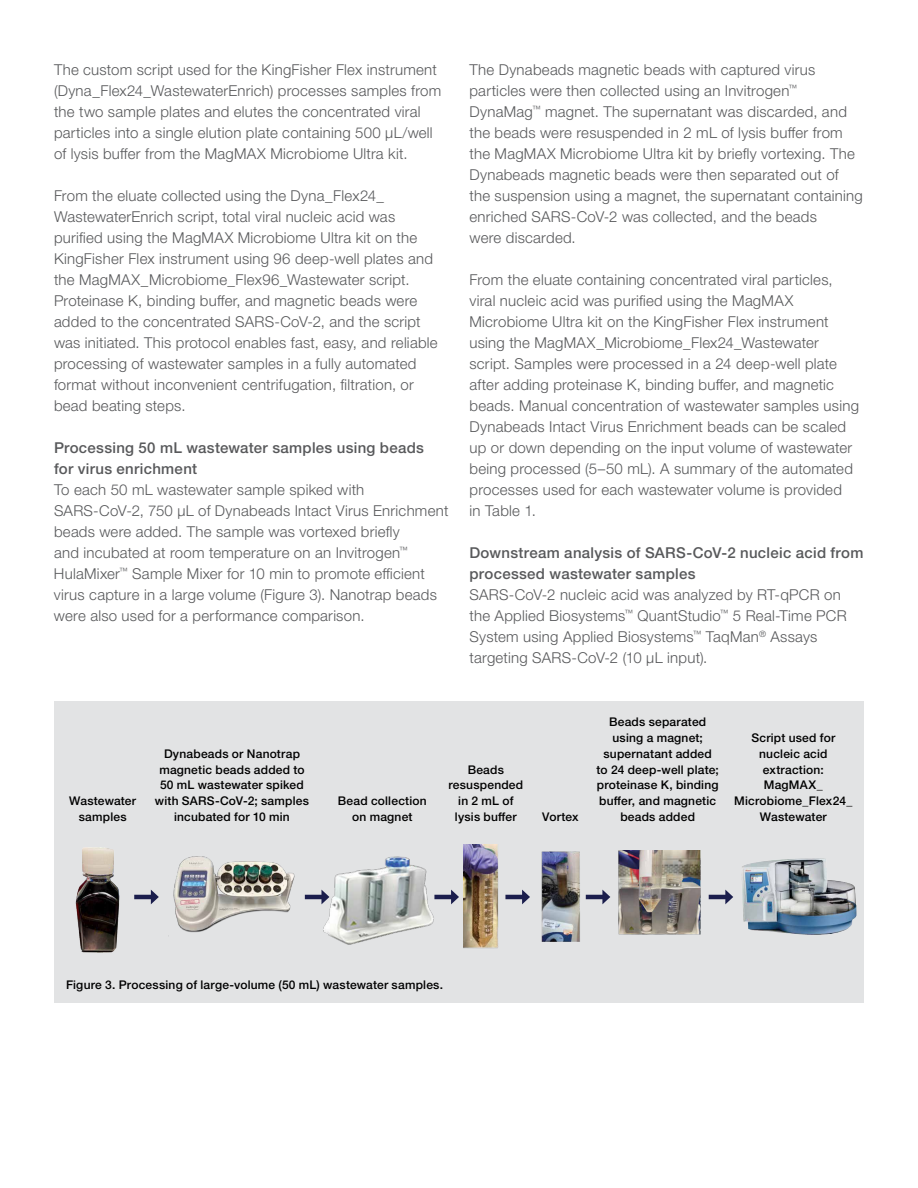
<style>
.page{position:relative;width:918px;height:1188px;background:#fff}
.page>*{position:absolute;margin:0;border:0;box-sizing:border-box;transform-origin:0 0}
.t1{font:300 15px/21px "Helvetica Neue LTW1 G";letter-spacing:.015em;color:#58595b}
.t2{font:500 15px/21px "Helvetica Neue LTW1 G";letter-spacing:.02em;color:#58595b}
.t3{font:500 12px/15.8px "Helvetica Neue LTW1 G";letter-spacing:.02em;color:#000;text-align:center}
</style>
<div class="page">
<div style="left:54px;top:701px;width:810px;height:302px;background:#e2e3e4"></div>
<img style="left:168px;top:856px;width:127px;height:80px">
<img style="left:315px;top:856px;width:135px;height:89px">
<img style="left:463px;top:845px;width:130px;height:104px">
<img style="left:618px;top:851px;width:83px;height:84px">
<img style="left:742px;top:858px;width:115px;height:77px">
<img style="left:75px;top:847px;width:45px;height:106px">
<hr style="left:134px;top:895px;width:19px;height:4px;background:#1b1e4d">
<svg style="left:151px;top:890px;width:8px;height:14px"></svg>
<hr style="left:305px;top:895px;width:18px;height:4px;background:#1b1e4d">
<svg style="left:321px;top:890px;width:8px;height:14px"></svg>
<hr style="left:434px;top:895px;width:19px;height:4px;background:#1b1e4d">
<svg style="left:451px;top:890px;width:8px;height:14px"></svg>
<hr style="left:586px;top:895px;width:18px;height:4px;background:#1b1e4d">
<svg style="left:602px;top:890px;width:8px;height:14px"></svg>
<hr style="left:505px;top:895px;width:19px;height:4px;background:#1b1e4d">
<svg style="left:522px;top:890px;width:8px;height:14px"></svg>
<hr style="left:709px;top:895px;width:18px;height:4px;background:#1b1e4d">
<svg style="left:725px;top:890px;width:8px;height:14px"></svg>
<p class="t1" style="left:54px;top:59px;width:389px">The custom script used for the KingFisher Flex instrument (Dyna_Flex24_WastewaterEnrich) processes samples from the two sample plates and elutes the concentrated viral particles into a single elution plate containing 500 µL/well of lysis buffer from the MagMAX Microbiome Ultra kit.</p>
<p class="t1" style="left:54px;top:185px;width:385px">From the eluate collected using the Dyna_Flex24_ WastewaterEnrich script, total viral nucleic acid was purified using the MagMAX Microbiome Ultra kit on the KingFisher Flex instrument using 96 deep-well plates and the MagMAX_Microbiome_Flex96_Wastewater script.<br>Proteinase K, binding buffer, and magnetic beads were added to the concentrated SARS-CoV-2, and the script was initiated. This protocol enables fast, easy, and reliable processing of wastewater samples in a fully automated format without inconvenient centrifugation, filtration, or bead beating steps.</p>
<p class="t2" style="left:54px;top:437px;width:371px">Processing 50 mL wastewater samples using beads for virus enrichment</p>
<p class="t1" style="left:54px;top:479px;width:396px">To each 50 mL wastewater sample spiked with SARS-CoV-2, 750 µL of Dynabeads Intact Virus Enrichment beads were added. The sample was vortexed briefly<br>and incubated at room temperature on an Invitrogen<sup>™ </sup>HulaMixer<sup>™</sup> Sample Mixer for 10 min to promote efficient virus capture in a large volume (Figure 3). Nanotrap beads were also used for a performance comparison.</p>
<p class="t1" style="left:469px;top:59px;width:395px">The Dynabeads magnetic beads with captured virus particles were then collected using an Invitrogen<sup>™ </sup>DynaMag<sup>™</sup> magnet. The supernatant was discarded, and the beads were resuspended in 2 mL of lysis buffer from the MagMAX Microbiome Ultra kit by briefly vortexing. The Dynabeads magnetic beads were then separated out of the suspension using a magnet, the supernatant containing enriched SARS-CoV-2 was collected, and the beads<br>were discarded.</p>
<p class="t1" style="left:470px;top:269px;width:391px">From the eluate containing concentrated viral particles, viral nucleic acid was purified using the MagMAX Microbiome Ultra kit on the KingFisher Flex instrument using the MagMAX_Microbiome_Flex24_Wastewater script. Samples were processed in a 24 deep-well plate after adding proteinase K, binding buffer, and magnetic beads. Manual concentration of wastewater samples using Dynabeads Intact Virus Enrichment beads can be scaled up or down depending on the input volume of wastewater being processed (5–50 mL). A summary of the automated processes used for each wastewater volume is provided<br>in Table 1.</p>
<p class="t2" style="left:470px;top:542px;width:395px">Downstream analysis of SARS-CoV-2 nucleic acid from processed wastewater samples</p>
<p class="t1" style="left:470px;top:584px;width:379px">SARS-CoV-2 nucleic acid was analyzed by RT-qPCR on the Applied Biosystems<sup>™</sup> QuantStudio<sup>™</sup> 5 Real-Time PCR System using Applied Biosystems<sup>™</sup> TaqMan<sup>®</sup> Assays targeting SARS-CoV-2 (10 µL input).</p>
<p class="t3" style="left:69px;top:793px;width:68px">Wastewater samples</p>
<p class="t3" style="left:155px;top:746px;width:156px">Dynabeads or Nanotrap magnetic beads added to<br>50 mL wastewater spiked with SARS-CoV-2; samples incubated for 10 min</p>
<p class="t3" style="left:338px;top:793px;width:90px">Bead collection on magnet</p>
<p class="t3" style="left:448px;top:761px;width:76px">Beads resuspended in 2 mL of lysis buffer</p>
<p class="t3" style="left:597px;top:714px;width:124px">Beads separated using a magnet; supernatant added to 24 deep-well plate; proteinase K, binding buffer, and magnetic</p>
<p class="t3" style="left:542px;top:809px;width:38px">Vortex</p>
<p class="t3" style="left:620px;top:809px;width:76px">beads added</p>
<p class="t3" style="left:734px;top:730px;width:120px">Script used for nucleic acid extraction:<br>MagMAX_<br>Microbiome_Flex24_<br>Wastewater</p>
<p class="t3" style="left:66px;top:977px;width:379px">Figure 3. Processing of large-volume (50 mL) wastewater samples.</p>
</div>
